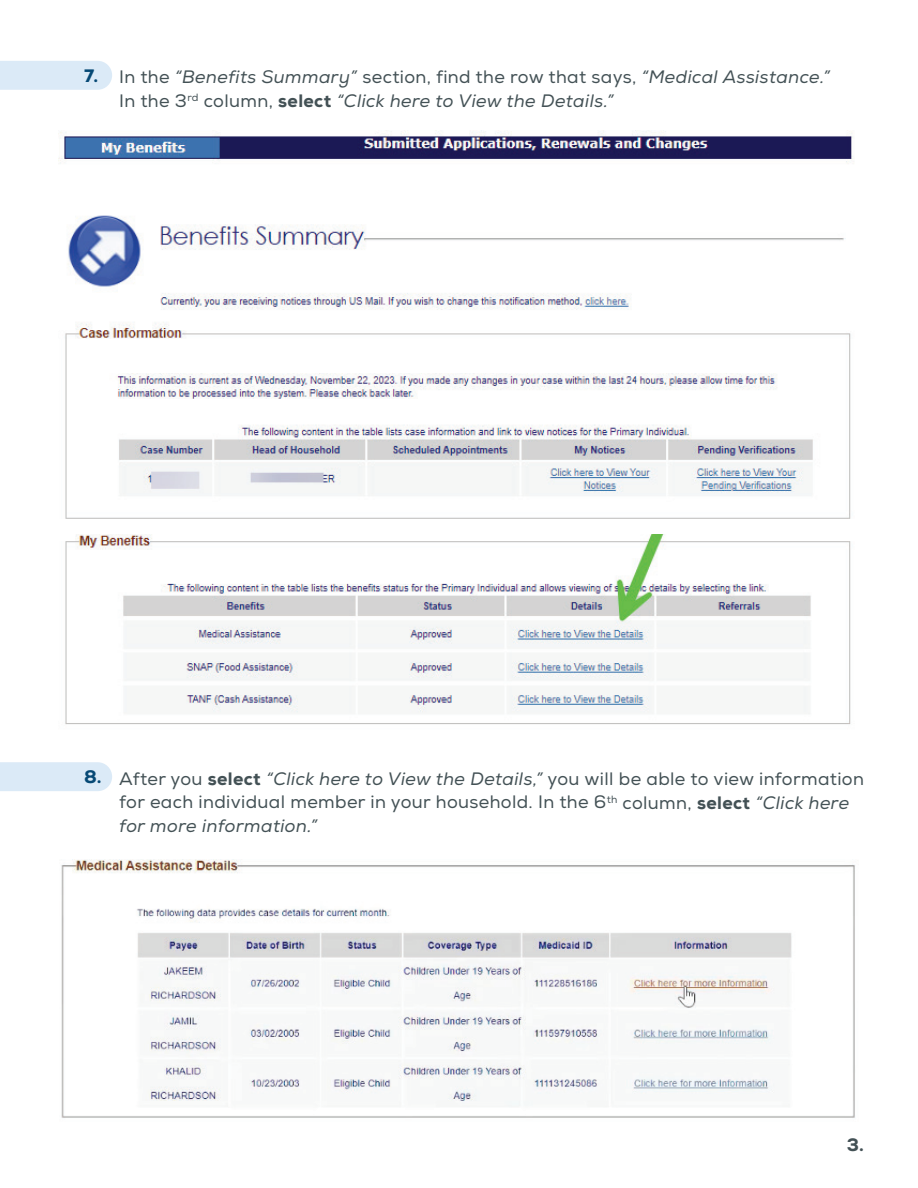
<style>
.page{position:relative;width:918px;height:1188px;background:#fff}
.page>*{position:absolute;margin:0;border:0;box-sizing:border-box;transform-origin:0 0}
.t1{font:18px/24px "Nexa";letter-spacing:.02em;color:#435155}
.t2{font:italic 18px/24px "Nexa";letter-spacing:.02em;color:#435155}
.t3{font:800 18px "Nexa";color:#064975}
.t4{font:800 18px "Nexa";color:#435155}
.s1{font-style:normal}
.s2{font-weight:800;font-style:normal}
.s3{font-weight:800}
.s4{font-style:italic}
</style>
<div class="page">
<div style="left:0;top:61px;width:112px;height:29px;background:#dbeaf7"></div>
<div style="left:0;top:762px;width:112px;height:29px;background:#dbeaf7"></div>
<img style="left:61px;top:859px;width:794px;height:259px">
<img style="left:65px;top:534px;width:786px;height:191px">
<img style="left:58px;top:130px;width:795px;height:180px">
<img style="left:65px;top:322px;width:786px;height:197px">
<p class="t3" style="left:84px;top:64px;width:16px">7.</p>
<p class="t2" style="left:119px;top:65px;width:712px"><span class="s1">In the</span> “Benefits Summary” <span class="s1">section, find the row that says,</span> “Medical Assistance.”<br><span class="s1">In the 3</span><sup>rd</sup> <span class="s1">column,</span> <span class="s2">select</span> “Click here to View the Details.”</p>
<p class="t3" style="left:84px;top:765px;width:19px">8.</p>
<p class="t1" style="left:119px;top:767px;width:746px">After you <span class="s3">select</span> <span class="s4">“Click here to View the Details,”</span> you will be able to view information for each individual member in your household. In the 6<sup>th</sup> column, <span class="s3">select</span> <span class="s4">“Click here for more information.”</span></p>
<p class="t4" style="left:847px;top:1133px;width:19px">3.</p>
</div>
